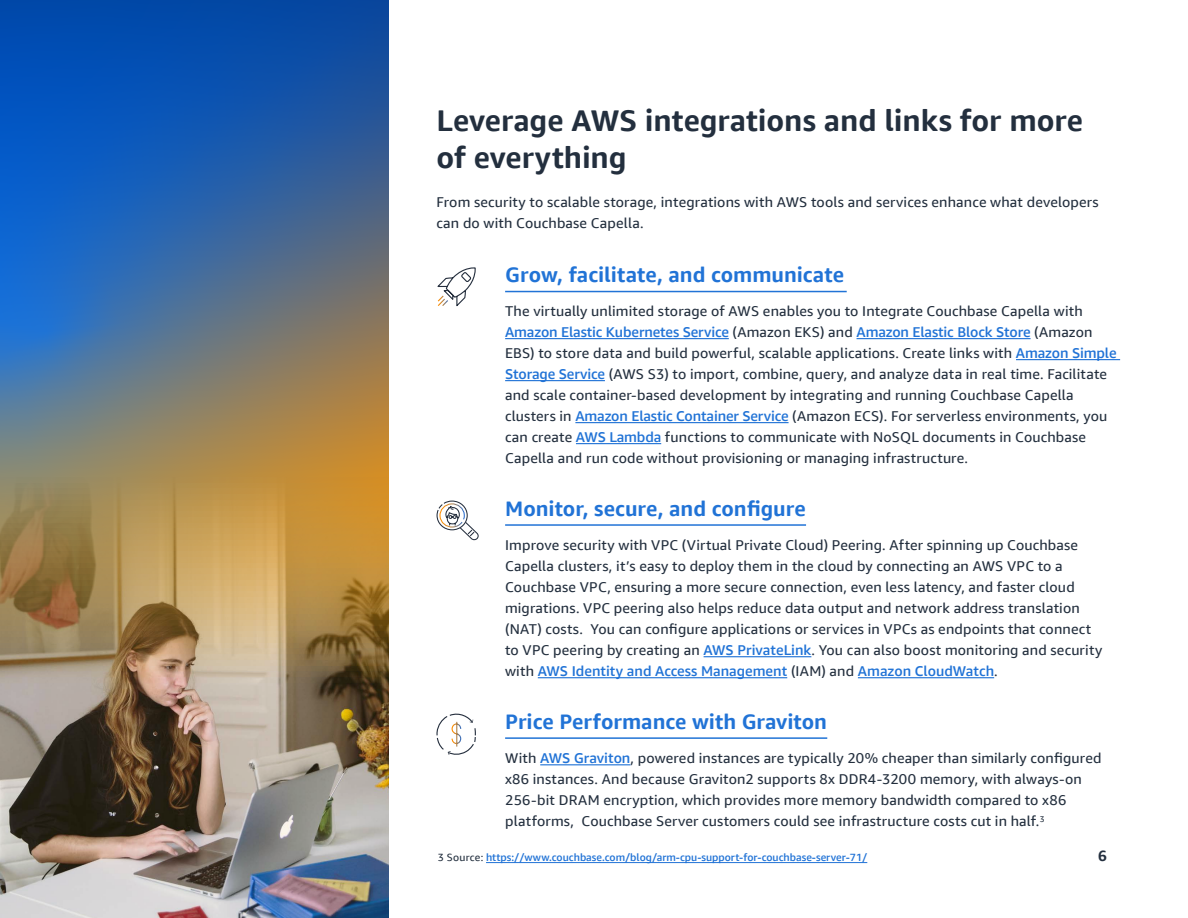
<style>
.page{position:relative;width:1188px;height:918px;background:#fff}
.page>*{position:absolute;margin:0;border:0;box-sizing:border-box;transform-origin:0 0}
.page_head{font:700 30px/37.5px "Amazon Ember Display";letter-spacing:-.005em;color:#232f3e}
.Body___white{font:700 21px "Amazon Ember Display";letter-spacing:-.005em;color:#2173d6}
.Body_Copy{font:700 21px "Amazon Ember Display";color:#2173d6}
.t1{font:700 15px "Amazon Ember Display";color:#232f3e}
.Body_Copy-2{font:14.25px/21px "Amazon Ember Display";letter-spacing:.01em;color:#232f3e}
.body_copy{font:14.25px/21px "Amazon Ember Display";letter-spacing:.01em;color:#232f3e}
.Reference_Links{font:500 10.5px "Amazon Ember Display";color:#2173d6}
.s1{font-weight:500;color:#2173d6}
.s2{font-weight:400;color:#232f3e}
</style>
<div class="page">
<img style="left:0;top:0;width:389px;height:918px">
<hr style="left:505px;top:338px;width:224px;height:1px;background:#2173d6">
<hr style="left:857px;top:338px;width:174px;height:1px;background:#2173d6">
<hr style="left:1016px;top:359px;width:104px;height:1px;background:#2173d6">
<hr style="left:505px;top:380px;width:100px;height:1px;background:#2173d6">
<hr style="left:575px;top:422px;width:214px;height:1px;background:#2173d6">
<hr style="left:576px;top:443px;width:85px;height:1px;background:#2173d6">
<hr style="left:704px;top:656px;width:107px;height:1px;background:#2173d6">
<hr style="left:538px;top:677px;width:249px;height:1px;background:#2173d6">
<hr style="left:858px;top:677px;width:136px;height:1px;background:#2173d6">
<hr style="left:540px;top:764px;width:90px;height:1px;background:#2173d6">
<svg style="left:437px;top:267px;width:39px;height:40px"></svg>
<svg style="left:436px;top:500px;width:43px;height:41px"></svg>
<hr style="left:505px;top:291px;width:342px;height:1px;background:#2173d6">
<hr style="left:505px;top:524px;width:301px;height:2px;background:#2173d6">
<hr style="left:505px;top:737px;width:322px;height:2px;background:#2173d6">
<svg style="left:436px;top:713px;width:40px;height:42px"></svg>
<hr style="left:486px;top:862px;width:381px;height:1px;background:#2173d6">
<p class="page_head" style="left:436px;top:102px;width:648px">Leverage AWS integrations and links for more of everything</p>
<p class="Body_Copy-2" style="left:436px;top:191px;width:664px">From security to scalable storage, integrations with AWS tools and services enhance what developers can do with Couchbase Capella.</p>
<p class="Body___white" style="left:505px;top:261px;width:340px">Grow, facilitate, and communicate</p>
<p class="body_copy" style="left:505px;top:301px;width:613px">The virtually unlimited storage of AWS enables you to Integrate Couchbase Capella with <span class="s1">Amazon Elastic Kubernetes Service</span> (Amazon EKS) and <span class="s1">Amazon Elastic Block Store</span> (Amazon EBS) to store data and build powerful, scalable applications. Create links with <span class="s1">Amazon Simple Storage Service</span> (AWS S3) to import, combine, query, and analyze data in real time. Facilitate and scale container-based development by integrating and running Couchbase Capella clusters in <span class="s1">Amazon Elastic Container Service</span> (Amazon ECS). For serverless environments, you can create <span class="s1">AWS Lambda</span> functions to communicate with NoSQL documents in Couchbase Capella and run code without provisioning or managing infrastructure.</p>
<p class="Body___white" style="left:505px;top:495px;width:302px">Monitor, secure, and configure</p>
<p class="Body_Copy-2" style="left:505px;top:535px;width:599px">Improve security with VPC (Virtual Private Cloud) Peering. After spinning up Couchbase Capella clusters, it’s easy to deploy them in the cloud by connecting an AWS VPC to a Couchbase VPC, ensuring a more secure connection, even less latency, and faster cloud migrations. VPC peering also helps reduce data output and network address translation (NAT) costs. You can configure applications or services in VPCs as endpoints that connect to VPC peering by creating an <span class="s1">AWS PrivateLink</span>. You can also boost monitoring and security with <span class="s1">AWS Identity and Access Management</span> (IAM) and <span class="s1">Amazon CloudWatch</span>.</p>
<p class="Body_Copy" style="left:505px;top:708px;width:324px">Price Performance with Graviton</p>
<p class="Body_Copy-2" style="left:505px;top:748px;width:598px">With <span class="s1">AWS Graviton</span>, powered instances are typically 20% cheaper than similarly configured x86 instances. And because Graviton2 supports 8x DDR4-3200 memory, with always-on 256-bit DRAM encryption, which provides more memory bandwidth compared to x86 platforms, Couchbase Server customers could see infrastructure costs cut in half.<sup>3</sup></p>
<p class="Reference_Links" style="left:438px;top:851px;width:431px"><span class="s2">3 Source:</span> https://www.couchbase.com/blog/arm-cpu-support-for-couchbase-server-71/</p>
<p class="t1" style="left:1098px;top:847px;width:10px">6</p>
</div>
